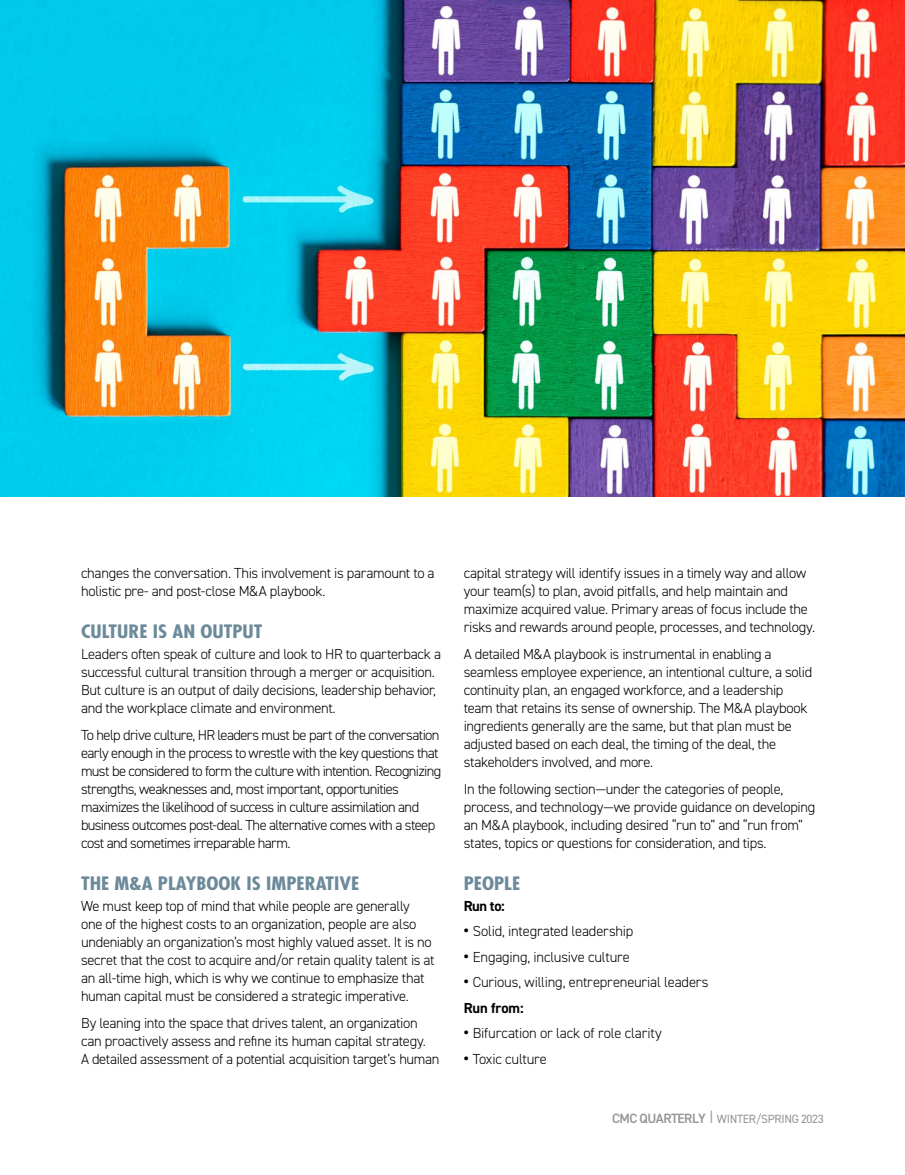
<style>
.page{position:relative;width:905px;height:1175px;background:#fff}
.page>*{position:absolute;margin:0;border:0;box-sizing:border-box;transform-origin:0 0}
.FEA_SH{font:700 condensed 18px "Futura Std";letter-spacing:.005em;color:#6c8a99;scale:1.15 1}
.FEA_Text{font:300 14.55px/18px "DIN2014";letter-spacing:-.025em;color:#000}
.FEA_Text-2{font:300 14.55px/18px "DIN2014";letter-spacing:-.045em;color:#000}
.FEA_Text-3{font:700 14.55px "DIN2014";letter-spacing:-.01em;color:#000}
.t1{font:12px "DIN2014";letter-spacing:-.03em;color:#939598}
.s1{font-weight:700;font-size:16.5px}
.s2{font-weight:600;font-size:13.5px}
.s3{font-weight:300;font-size:18px}
</style>
<div class="page">
<img style="left:0;top:0;width:904px;height:497px">
<p class="FEA_Text" style="left:81px;top:563px;width:355px">changes the conversation. This involvement is paramount to a holistic pre- and post-close M&amp;A playbook.</p>
<p class="FEA_SH" style="left:81px;top:620px;width:159px">CULTURE IS AN OUTPUT</p>
<p class="FEA_Text" style="left:81px;top:644px;width:361px">Leaders often speak of culture and look to HR to quarterback a successful cultural transition through a merger or acquisition.<br>But culture is an output of daily decisions, leadership behavior, and the workplace climate and environment.</p>
<p class="FEA_Text-2" style="left:81px;top:725px;width:362px">To help drive culture, HR leaders must be part of the conversation early enough in the process to wrestle with the key questions that must be considered to form the culture with intention. Recognizing strengths, weaknesses and, most important, opportunities maximizes the likelihood of success in culture assimilation and business outcomes post-deal. The alternative comes with a steep cost and sometimes irreparable harm.</p>
<p class="FEA_SH" style="left:81px;top:872px;width:243px">THE M&amp;A PLAYBOOK IS IMPERATIVE</p>
<p class="FEA_Text" style="left:81px;top:896px;width:355px">We must keep top of mind that while people are generally one of the highest costs to an organization, people are also undeniably an organization’s most highly valued asset. It is no secret that the cost to acquire and/or retain quality talent is at an all-time high, which is why we continue to emphasize that human capital must be considered a strategic imperative.</p>
<p class="FEA_Text" style="left:81px;top:1013px;width:360px">By leaning into the space that drives talent, an organization can proactively assess and refine its human capital strategy.<br>A detailed assessment of a potential acquisition target’s human</p>
<p class="FEA_Text" style="left:464px;top:563px;width:353px">capital strategy will identify issues in a timely way and allow your team(s) to plan, avoid pitfalls, and help maintain and maximize acquired value. Primary areas of focus include the risks and rewards around people, processes, and technology.</p>
<p class="FEA_Text" style="left:464px;top:644px;width:350px">A detailed M&amp;A playbook is instrumental in enabling a seamless employee experience, an intentional culture, a solid continuity plan, an engaged workforce, and a leadership team that retains its sense of ownership. The M&amp;A playbook ingredients generally are the same, but that plan must be adjusted based on each deal, the timing of the deal, the stakeholders involved, and more.</p>
<p class="FEA_Text" style="left:464px;top:779px;width:353px">In the following section—under the categories of people, process, and technology—we provide guidance on developing an M&amp;A playbook, including desired “run to” and “run from” states, topics or questions for consideration, and tips.</p>
<p class="FEA_SH" style="left:464px;top:872px;width:51px">PEOPLE</p>
<p class="FEA_Text-3" style="left:464px;top:896px;width:42px">Run to:</p>
<p class="FEA_Text" style="left:464px;top:922px;width:171px"><span class="s1">•</span> Solid, integrated leadership</p>
<p class="FEA_Text" style="left:464px;top:947px;width:168px"><span class="s1">•</span> Engaging, inclusive culture</p>
<p class="FEA_Text" style="left:464px;top:973px;width:246px"><span class="s1">•</span> Curious, willing, entrepreneurial leaders</p>
<p class="FEA_Text-3" style="left:463px;top:998px;width:61px">Run from:</p>
<p class="FEA_Text" style="left:464px;top:1024px;width:200px"><span class="s1">•</span> Bifurcation or lack of role clarity</p>
<p class="FEA_Text" style="left:464px;top:1049px;width:85px"><span class="s1">•</span> Toxic culture</p>
<p class="t1" style="left:612px;top:1111px;width:213px"><span class="s2">CMC QUARTERLY</span> <span class="s3">I</span> WINTER/SPRING 2023</p>
</div>
